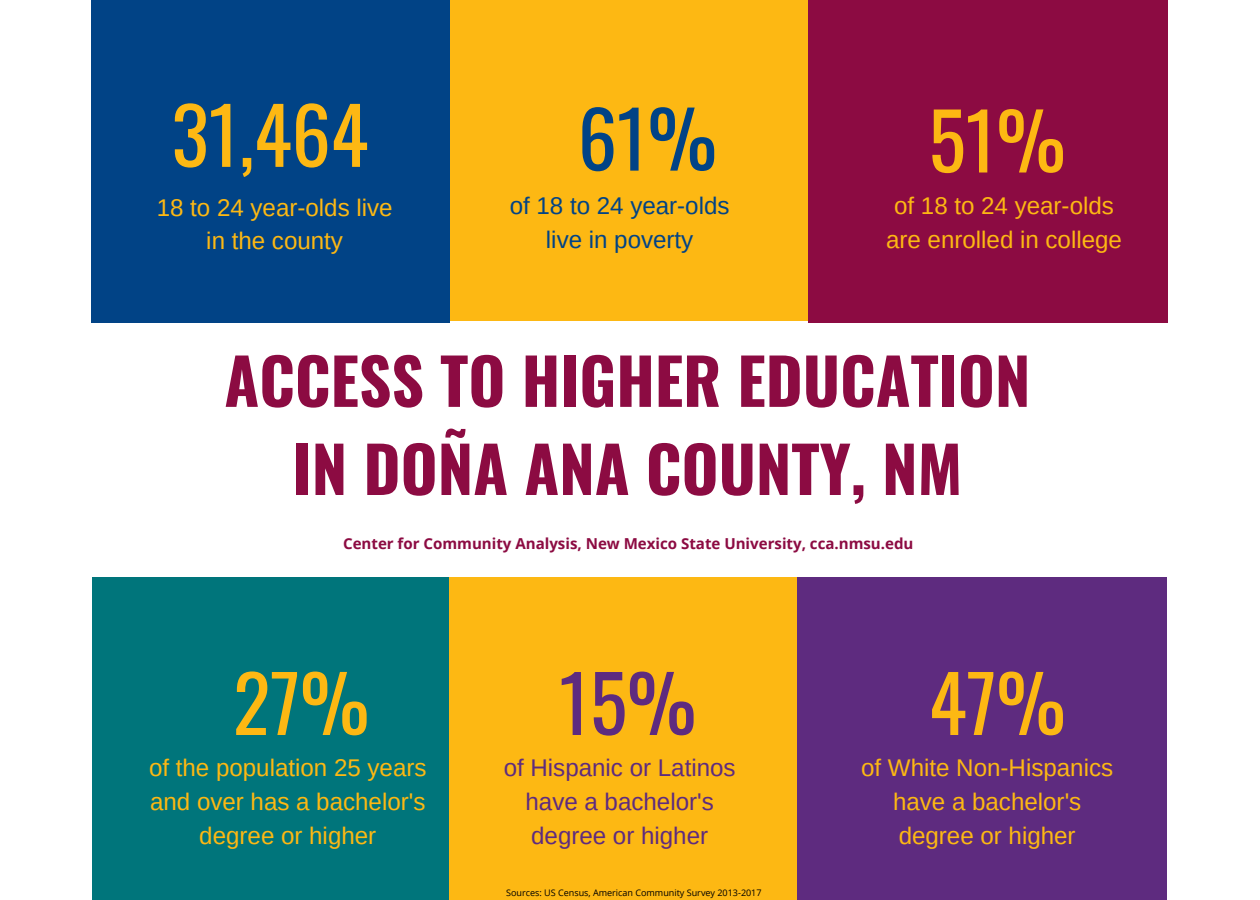
<style>
.page{position:relative;width:1260px;height:900px;background:#fff}
.page>*{position:absolute;margin:0;border:0;box-sizing:border-box;transform-origin:0 0}
.t1{font:77.75px "Oswald";color:#fdb813}
.t2{font:77.75px "Oswald";color:#014386}
.t3{font:77.75px "Oswald";color:#5e2b7f}
.t4{font:700 63.5px/88px "Oswald";color:#8c0b42;text-align:center}
.t5{font:24.25px/33.8px "Arimo";color:#fdb813;text-align:center}
.t6{font:24.25px/33.8px "Arimo";color:#5e2b7f;text-align:center}
.t7{font:24.25px/33.8px "Arimo";color:#014386;text-align:center}
.t8{font:700 15px "Open Sans";color:#8c0b42}
.t9{font:9px "Open Sans";color:#000}
</style>
<div class="page">
<div style="left:443px;top:0;width:369px;height:321px;background:#fdb813"></div>
<div style="left:92px;top:0;width:358px;height:322px;background:#014386"></div>
<div style="left:808px;top:0;width:360px;height:322px;background:#8c0b42"></div>
<div style="left:437px;top:578px;width:364px;height:322px;background:#fdb813"></div>
<div style="left:92px;top:578px;width:356px;height:322px;background:#00757b"></div>
<div style="left:797px;top:578px;width:369px;height:322px;background:#5e2b7f"></div>
<h1 class="t1" style="left:172px;top:74px;width:198px">31,464</h1>
<h1 class="t2" style="left:578px;top:78px;width:141px">61%</h1>
<p class="t7" style="left:510px;top:188px;width:221px">of 18 to 24 year-olds live in poverty</p>
<p class="t5" style="left:157px;top:190px;width:237px">18 to 24 year-olds live in the county</p>
<h1 class="t1" style="left:929px;top:80px;width:139px">51%</h1>
<p class="t5" style="left:886px;top:188px;width:237px">of 18 to 24 year-olds are enrolled in college</p>
<h2 class="t4" style="left:224px;top:334px;width:808px">ACCESS TO HIGHER EDUCATION<br>IN DOÑA ANA COUNTY, NM</h2>
<p class="t8" style="left:343px;top:533px;width:572px">Center for Community Analysis, New Mexico State University, cca.nmsu.edu</p>
<h1 class="t1" style="left:233px;top:642px;width:138px">27%</h1>
<h1 class="t3" style="left:559px;top:642px;width:139px">15%</h1>
<p class="t5" style="left:149px;top:751px;width:279px">of the population 25 years and over has a bachelor's degree or higher</p>
<p class="t6" style="left:504px;top:751px;width:233px">of Hispanic or Latinos have a bachelor's degree or higher</p>
<p class="t9" style="left:506px;top:887px;width:257px">Sources: US Census, American Community Survey 2013-2017</p>
<h1 class="t1" style="left:929px;top:642px;width:138px">47%</h1>
<p class="t5" style="left:861px;top:751px;width:254px">of White Non-Hispanics have a bachelor's degree or higher</p>
</div>
